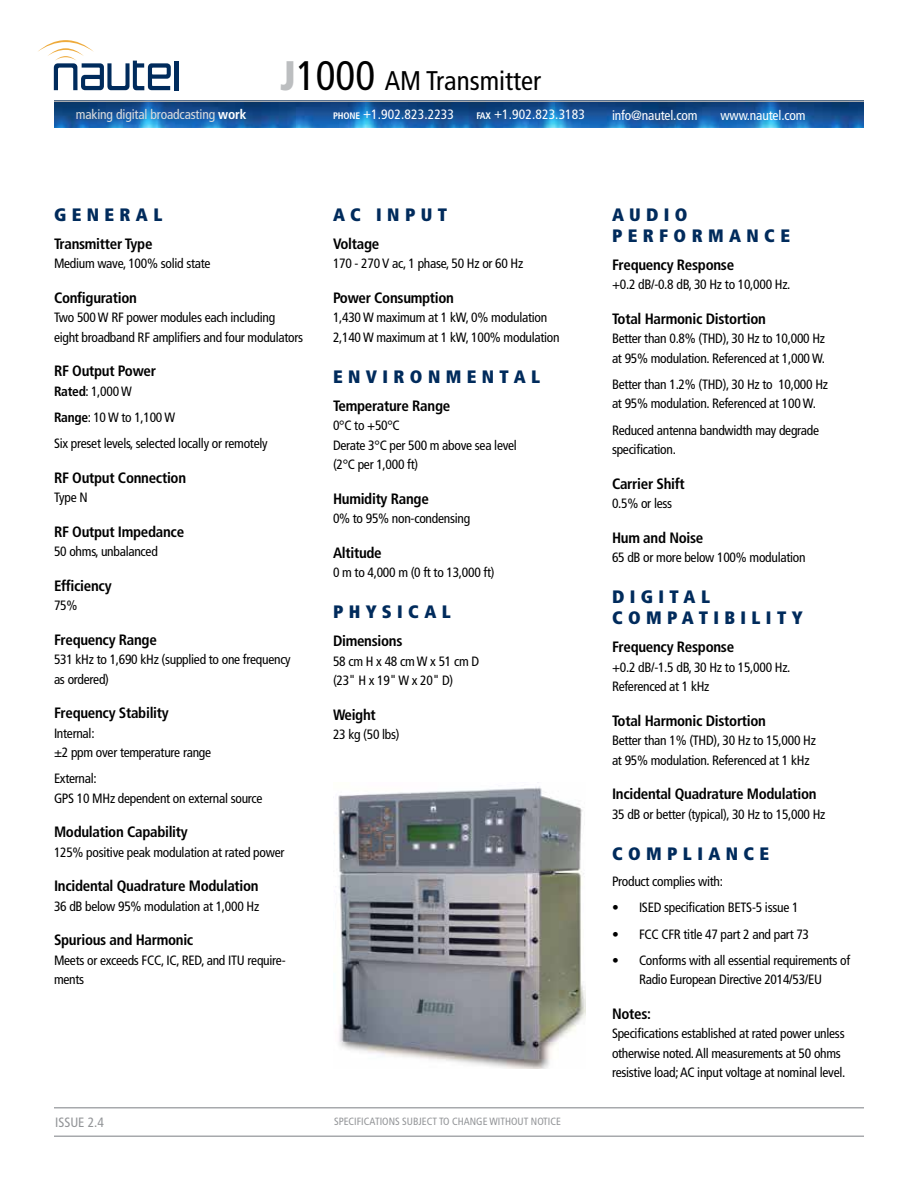
<style>
.page{position:relative;width:918px;height:1188px;background:#fff}
.page>*{position:absolute;margin:0;border:0;box-sizing:border-box;transform-origin:0 0}
.t1{font:condensed 27px "Frutiger LT Std";color:#000}
.t2{font:900 condensed 18px/21px "Frutiger LT Std";letter-spacing:.3em;color:#002b5c}
.t3{font:700 condensed 15px "Frutiger LT Std";letter-spacing:-.02em;color:#000}
.t4{font:condensed 13.5px/19.5px "Frutiger LT Std";letter-spacing:-.02em;color:#000}
.t5{font:condensed 13.5px "Frutiger LT Std";letter-spacing:.01em;color:#fff}
.t6{font:condensed 13.5px "Frutiger LT Std";letter-spacing:-.01em;color:#dcddde}
.t7{font:condensed 13.5px "Frutiger LT Std";letter-spacing:-.01em;color:#fff}
.t8{font:condensed 13.5px "Frutiger LT Std";color:#939598}
.t9{font:condensed 10.5px "Frutiger LT Std";color:#939598}
.s1{font-weight:900;font-size:41.25px;color:#bcbec0}
.s2{font-size:41.25px}
.s3{font-weight:700;color:#fff}
.s4{font-weight:700;font-size:9.45px}
.s5{font-weight:700}
</style>
<div class="page">
<img style="left:54px;top:102px;width:810px;height:26px">
<div style="left:174px;top:61px;width:5px;height:29px;background:#002b5c"></div>
<svg style="left:38px;top:40px;width:133px;height:50px"></svg>
<hr style="left:54px;top:100px;width:810px;height:2px;background:#a7a9ac">
<hr style="left:54px;top:1107px;width:810px;height:1px;background:#a7a9ac">
<hr style="left:54px;top:1136px;width:810px;height:1px;background:#a7a9ac">
<img style="left:336px;top:787px;width:249px;height:281px">
<h1 class="t1" style="left:280px;top:65px;width:263px"><span class="s1">J</span><span class="s2">1000</span> AM Transmitter</h1>
<p class="t6" style="left:76px;top:107px;width:172px">making digital broadcasting <span class="s3">work</span></p>
<p class="t5" style="left:333px;top:107px;width:123px"><span class="s4">PHONE</span> +1.902.823.2233</p>
<p class="t5" style="left:476px;top:107px;width:110px"><span class="s4">FAX</span> +1.902.823.3183</p>
<p class="t7" style="left:612px;top:107px;width:87px">info@nautel.com</p>
<p class="t7" style="left:720px;top:107px;width:87px">www.nautel.com</p>
<h2 class="t2" style="left:54px;top:204px;width:110px">GENERAL</h2>
<p class="t3" style="left:54px;top:235px;width:100px">Transmitter Type</p>
<p class="t4" style="left:54px;top:254px;width:158px">Medium wave, 100% solid state</p>
<p class="t3" style="left:54px;top:289px;width:84px">Configuration</p>
<p class="t4" style="left:54px;top:308px;width:251px">Two 500 W RF power modules each including eight broadband RF amplifiers and four modulators</p>
<p class="t3" style="left:54px;top:362px;width:103px">RF Output Power</p>
<p class="t4" style="left:54px;top:378px;width:215px;line-height:26.2px"><span class="s5">Rated</span>: 1,000 W<br><span class="s5">Range</span>: 10 W to 1,100 W<br>Six preset levels, selected locally or remotely</p>
<p class="t3" style="left:54px;top:469px;width:134px">RF Output Connection</p>
<p class="t4" style="left:54px;top:488px;width:35px">Type N</p>
<p class="t3" style="left:54px;top:523px;width:132px">RF Output Impedance</p>
<p class="t4" style="left:54px;top:542px;width:105px">50 ohms, unbalanced</p>
<p class="t3" style="left:54px;top:577px;width:59px">Efficiency</p>
<p class="t4" style="left:54px;top:596px;width:25px">75%</p>
<p class="t3" style="left:54px;top:631px;width:104px">Frequency Range</p>
<p class="t4" style="left:54px;top:650px;width:238px">531 kHz to 1,690 kHz (supplied to one frequency as ordered)</p>
<p class="t3" style="left:54px;top:704px;width:116px">Frequency Stability</p>
<p class="t4" style="left:54px;top:723px;width:159px">Internal:<br>±2 ppm over temperature range</p>
<p class="t4" style="left:54px;top:769px;width:210px">External:<br>GPS 10 MHz dependent on external source</p>
<p class="t3" style="left:54px;top:823px;width:135px">Modulation Capability</p>
<p class="t4" style="left:54px;top:843px;width:232px">125% positive peak modulation at rated power</p>
<p class="t3" style="left:54px;top:877px;width:206px">Incidental Quadrature Modulation</p>
<p class="t4" style="left:54px;top:897px;width:207px">36 dB below 95% modulation at 1,000 Hz</p>
<p class="t3" style="left:54px;top:931px;width:141px">Spurious and Harmonic</p>
<p class="t4" style="left:54px;top:951px;width:233px">Meets or exceeds FCC, IC, RED, and ITU require&shy;ments</p>
<h2 class="t2" style="left:333px;top:204px;width:116px">AC INPUT</h2>
<p class="t3" style="left:333px;top:235px;width:48px">Voltage</p>
<p class="t4" style="left:333px;top:254px;width:192px">170 - 270 V ac, 1 phase, 50 Hz or 60 Hz</p>
<p class="t3" style="left:333px;top:289px;width:123px">Power Consumption</p>
<p class="t4" style="left:333px;top:308px;width:228px">1,430 W maximum at 1 kW, 0% modulation<br>2,140 W maximum at 1 kW, 100% modulation</p>
<h2 class="t2" style="left:333px;top:366px;width:209px">ENVIRONMENTAL</h2>
<p class="t3" style="left:333px;top:397px;width:119px">Temperature Range</p>
<p class="t4" style="left:333px;top:416px;width:185px">0°C to +50°C<br>Derate 3°C per 500 m above sea level (2°C per 1,000 ft)</p>
<p class="t3" style="left:333px;top:490px;width:97px">Humidity Range</p>
<p class="t4" style="left:333px;top:509px;width:139px">0% to 95% non-condensing</p>
<p class="t3" style="left:333px;top:544px;width:50px">Altitude</p>
<p class="t4" style="left:333px;top:563px;width:163px">0 m to 4,000 m (0 ft to 13,000 ft)</p>
<h2 class="t2" style="left:333px;top:601px;width:119px">PHYSICAL</h2>
<p class="t3" style="left:333px;top:632px;width:71px">Dimensions</p>
<p class="t4" style="left:333px;top:651px;width:148px">58 cm H x 48 cm W x 51 cm D (23" H x 19" W x 20" D)</p>
<p class="t3" style="left:333px;top:706px;width:44px">Weight</p>
<p class="t4" style="left:333px;top:725px;width:68px">23 kg (50 lbs)</p>
<p class="t8" style="left:55px;top:1114px;width:50px">ISSUE 2.4</p>
<p class="t9" style="left:334px;top:1115px;width:228px">SPECIFICATIONS SUBJECT TO CHANGE WITHOUT NOTICE</p>
<h2 class="t2" style="left:612px;top:204px;width:180px">AUDIO<br>PERFORMANCE</h2>
<p class="t3" style="left:612px;top:256px;width:124px">Frequency Response</p>
<p class="t4" style="left:612px;top:275px;width:180px">+0.2 dB/-0.8 dB, 30 Hz to 10,000 Hz.</p>
<p class="t3" style="left:612px;top:310px;width:156px">Total Harmonic Distortion</p>
<p class="t4" style="left:612px;top:329px;width:215px">Better than 0.8% (THD), 30 Hz to 10,000 Hz at 95% modulation. Referenced at 1,000 W.</p>
<p class="t4" style="left:612px;top:375px;width:218px">Better than 1.2% (THD), 30 Hz to 10,000 Hz at 95% modulation. Referenced at 100 W.</p>
<p class="t4" style="left:612px;top:420px;width:209px">Reduced antenna bandwidth may degrade specification.</p>
<p class="t3" style="left:612px;top:475px;width:74px">Carrier Shift</p>
<p class="t4" style="left:612px;top:494px;width:62px">0.5% or less</p>
<p class="t3" style="left:612px;top:529px;width:93px">Hum and Noise</p>
<p class="t4" style="left:612px;top:548px;width:195px">65 dB or more below 100% modulation</p>
<h2 class="t2" style="left:612px;top:586px;width:192px">DIGITAL<br>COMPATIBILITY</h2>
<p class="t3" style="left:612px;top:638px;width:124px">Frequency Response</p>
<p class="t4" style="left:612px;top:657px;width:180px">+0.2 dB/-1.5 dB, 30 Hz to 15,000 Hz.<br>Referenced at 1 kHz</p>
<p class="t3" style="left:612px;top:712px;width:156px">Total Harmonic Distortion</p>
<p class="t4" style="left:612px;top:731px;width:205px">Better than 1% (THD), 30 Hz to 15,000 Hz at 95% modulation. Referenced at 1 kHz</p>
<p class="t3" style="left:612px;top:785px;width:206px">Incidental Quadrature Modulation</p>
<p class="t4" style="left:612px;top:804px;width:215px">35 dB or better (typical), 30 Hz to 15,000 Hz</p>
<h2 class="t2" style="left:612px;top:843px;width:159px">COMPLIANCE</h2>
<p class="t4" style="left:612px;top:872px;width:113px">Product complies with:</p>
<p class="t4" style="left:612px;top:898px;width:188px">• ISED specification BETS-5 issue 1</p>
<p class="t4" style="left:612px;top:924px;width:199px">• FCC CFR title 47 part 2 and part 73</p>
<p class="t4" style="left:612px;top:951px;width:240px;text-align:center">• Conforms with all essential requirements of<br>Radio European Directive 2014/53/EU</p>
<p class="t3" style="left:612px;top:1005px;width:41px">Notes:</p>
<p class="t4" style="left:612px;top:1024px;width:235px">Specifications established at rated power unless otherwise noted. All measurements at 50 ohms resistive load; AC input voltage at nominal level.</p>
</div>
